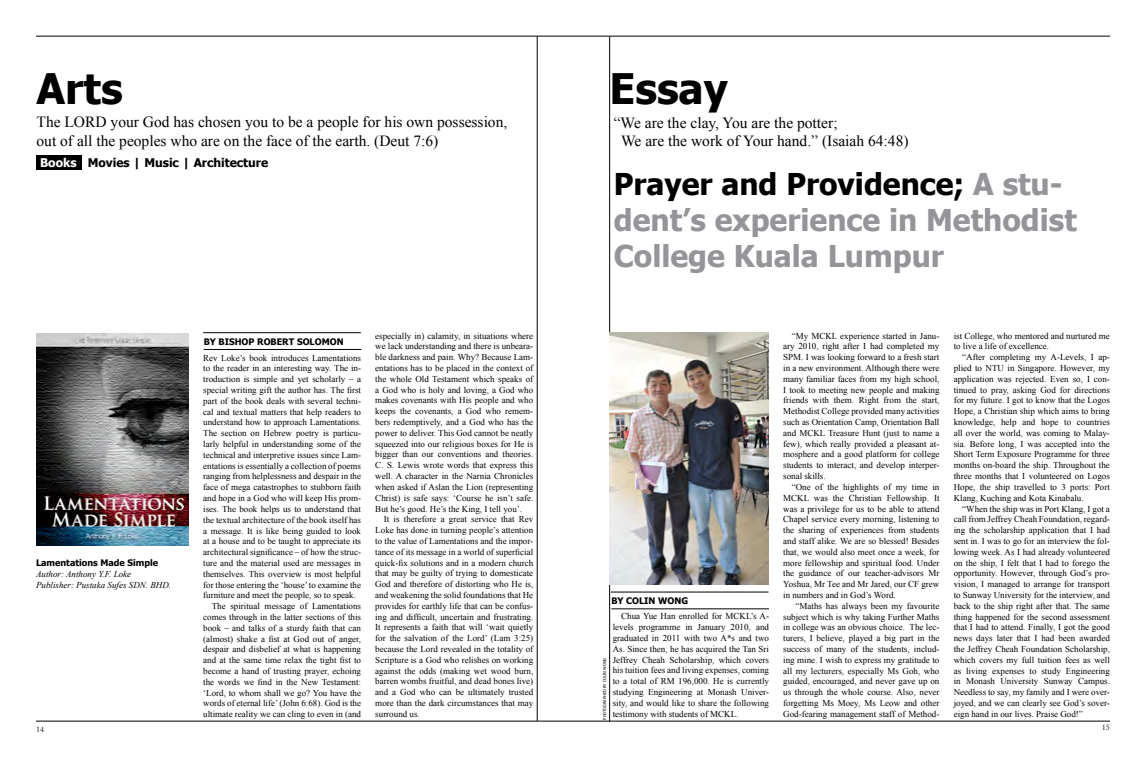
<style>
.page{position:relative;width:1146px;height:757px;background:#fff}
.page>*{position:absolute;margin:0;border:0;box-sizing:border-box;transform-origin:0 0}
.t1{font:700 42px "Tahoma";color:#000}
.t2{font:700 30px/36px "Tahoma";color:#939598}
.t3{font:15.5px/18.6px "Times New Roman";color:#000}
.t4{font:700 12px "Tahoma";color:#000}
.t5{font:9px/10.8px "Times New Roman";color:#000;text-align:justify}
.t6{font:700 9px "Tahoma";color:#000}
.t7{font:italic 9px/10.8px "Times New Roman";color:#000}
.t8{font:7px "Trajan Pro";color:#000}
.t9{font:4px "Tahoma";color:#000}
.s1{color:#fff}
.s2{color:#000}
</style>
<div class="page">
<div style="left:36px;top:155px;width:45px;height:14px;background:#000"></div>
<hr style="left:537px;top:36px;width:1px;height:685px;background:#000">
<hr style="left:609px;top:36px;width:1px;height:685px;background:#000">
<hr style="left:36px;top:36px;width:1073px;height:1px;background:#000">
<hr style="left:36px;top:721px;width:1073px;height:1px;background:#000">
<img style="left:36px;top:333px;width:153px;height:212px">
<hr style="left:203px;top:332px;width:158px;height:1px;background:#000">
<hr style="left:204px;top:349px;width:157px;height:1px;background:#000">
<hr style="left:610px;top:592px;width:158px;height:1px;background:#000">
<hr style="left:611px;top:608px;width:157px;height:1px;background:#000">
<img style="left:609px;top:332px;width:159px;height:253px">
<h1 class="t1" style="left:36px;top:59px;width:88px">Arts</h1>
<h1 class="t1" style="left:609px;top:60px;width:120px">Essay</h1>
<h3 class="t3" style="left:36px;top:113px;width:472px">The LORD your God has chosen you to be a people for his own possession, out of all the peoples who are on the face of the earth. (Deut 7:6)</h3>
<h3 class="t3" style="left:621px;top:113px;width:289px;text-indent:-7px">“We are the clay, You are the potter;<br>We are the work of Your hand.” (Isaiah 64:48)</h3>
<h3 class="t4" style="left:40px;top:154px;width:230px"><span class="s1">Books</span>| Movies | Music | Architecture</h3>
<p class="t6" style="left:36px;top:557px;width:124px">Lamentations Made Simple</p>
<p class="t7" style="left:36px;top:568px;width:136px">Author: Anthony Y.F. Loke<br>Publisher: Pustaka Sufes SDN. BHD.</p>
<p class="t6" style="left:204px;top:335px;width:80px">BY BISHOP ROBERT</p>
<p class="t6" style="left:297px;top:335px;width:47px">SOLOMON</p>
<p class="t5" style="left:203px;top:352px;width:159px">Rev Loke’s book introduces Lamentations</p>
<p class="t5" style="left:203px;top:363px;width:159px">to the reader in an interesting way. The in-</p>
<p class="t5" style="left:203px;top:374px;width:159px">troduction is simple and yet scholarly – a</p>
<p class="t5" style="left:203px;top:384px;width:159px">special writing gift the author has. The first</p>
<p class="t5" style="left:203px;top:395px;width:159px">part of the book deals with several techni-</p>
<p class="t5" style="left:203px;top:406px;width:159px">cal and textual matters that help readers to</p>
<p class="t5" style="left:203px;top:417px;width:159px">understand how to approach Lamentations.</p>
<p class="t5" style="left:203px;top:428px;width:159px">The section on Hebrew poetry is particu-</p>
<p class="t5" style="left:203px;top:438px;width:159px">larly helpful in understanding some of the</p>
<p class="t5" style="left:203px;top:449px;width:159px">technical and interpretive issues since Lam-</p>
<p class="t5" style="left:203px;top:460px;width:159px">entations is essentially a collection of poems</p>
<p class="t5" style="left:203px;top:471px;width:159px">ranging from helplessness and despair in the</p>
<p class="t5" style="left:203px;top:482px;width:159px">face of mega catastrophes to stubborn faith</p>
<p class="t5" style="left:203px;top:492px;width:159px">and hope in a God who will keep His prom-</p>
<p class="t5" style="left:203px;top:503px;width:159px">ises. The book helps us to understand that</p>
<p class="t5" style="left:203px;top:514px;width:159px">the textual architecture of the book itself has</p>
<p class="t5" style="left:203px;top:525px;width:159px">a message. It is like being guided to look</p>
<p class="t5" style="left:203px;top:536px;width:159px">at a house and to be taught to appreciate its</p>
<p class="t5" style="left:203px;top:546px;width:159px">architectural significance – of how the struc-</p>
<p class="t5" style="left:203px;top:557px;width:159px">ture and the material used are messages in</p>
<p class="t5" style="left:203px;top:568px;width:159px">themselves. This overview is most helpful</p>
<p class="t5" style="left:203px;top:579px;width:159px">for those entering the ‘house’ to examine the</p>
<p class="t5" style="left:203px;top:590px;width:154px">furniture and meet the people, so to speak.</p>
<p class="t5" style="left:212px;top:600px;width:151px">The spiritual message of Lamentations</p>
<p class="t5" style="left:203px;top:611px;width:159px">comes through in the latter sections of this</p>
<p class="t5" style="left:203px;top:622px;width:159px">book – and talks of a sturdy faith that can</p>
<p class="t5" style="left:203px;top:633px;width:159px">(almost) shake a fist at God out of anger,</p>
<p class="t5" style="left:203px;top:644px;width:159px">despair and disbelief at what is happening</p>
<p class="t5" style="left:203px;top:654px;width:159px">and at the same time relax the tight fist to</p>
<p class="t5" style="left:203px;top:665px;width:159px">become a hand of trusting prayer, echoing</p>
<p class="t5" style="left:203px;top:676px;width:159px">the words we find in the New Testament:</p>
<p class="t5" style="left:203px;top:687px;width:159px">‘Lord, to whom shall we go? You have the</p>
<p class="t5" style="left:203px;top:698px;width:159px">words of eternal life’ (John 6:68). God is the</p>
<p class="t5" style="left:203px;top:708px;width:159px">ultimate reality we can cling to even in (and</p>
<p class="t5" style="left:375px;top:330px;width:159px">especially in) calamity, in situations where we lack understanding and there is unbeara&shy;ble darkness and pain. Why? Because Lam&shy;entations has to be placed in the context of the whole Old Testament which speaks of a God who is holy and loving, a God who makes covenants with His people and who keeps the covenants, a God who remem&shy;bers redemptively, and a God who has the power to deliver. This God cannot be neatly squeezed into our religious boxes for He is bigger than our conventions and theories.<br>C. S. Lewis wrote words that express this well. A character in the Narnia Chronicles when asked if Aslan the Lion (representing Christ) is safe says: ‘Course he isn’t safe.<br>But he’s good. He’s the King, I tell you’.</p>
<p class="t5" style="left:375px;top:514px;width:159px;text-indent:9px">It is therefore a great service that Rev Loke has done in turning people’s attention to the value of Lamentations and the impor&shy;tance of its message in a world of superficial quick-fix solutions and in a modern church that may be guilty of trying to domesticate God and therefore of distorting who He is, and weakening the solid foundations that He provides for earthly life that can be confus&shy;ing and difficult, uncertain and frustrating.<br>It represents a faith that will ‘wait quietly for the salvation of the Lord’ (Lam 3:25) because the Lord revealed in the totality of Scripture is a God who relishes on working against the odds (making wet wood burn, barren wombs fruitful, and dead bones live) and a God who can be ultimately trusted more than the dark circumstances that may surround us.</p>
<h2 class="t2" style="left:613px;top:164px;width:464px"><span class="s2">Prayer and Providence;</span> A stu&shy;dent’s experience in Methodist<br>College Kuala Lumpur</h2>
<p class="t6" style="left:611px;top:595px;width:71px">BY COLIN WONG</p>
<p class="t5" style="left:612px;top:611px;width:158px;text-indent:9px">Chua Yue Han enrolled for MCKL’s A&shy;levels programme in January 2010, and graduated in 2011 with two A*s and two As. Since then, he has acquired the Tan Sri Jeffrey Cheah Scholarship, which covers his tuition fees and living expenses, coming to a total of RM 196,000. He is currently studying Engineering at Monash Univer&shy;sity, and would like to share the following testimony with students of MCKL.</p>
<p class="t9" style="left:602px;top:719px;width:63px;rotate:-90deg">PHOTOGRAPHED BY COLIn Wong</p>
<p class="t5" style="left:783px;top:330px;width:158px;text-indent:9px">“My MCKL experience started in Janu&shy;ary 2010, right after I had completed my SPM. I was looking forward to a fresh start in a new environment. Although there were many familiar faces from my high school, I took to meeting new people and making friends with them. Right from the start, Methodist College provided many activities such as Orientation Camp, Orientation Ball and MCKL Treasure Hunt (just to name a few), which really provided a pleasant at&shy;mosphere and a good platform for college students to interact, and develop interper&shy;sonal skills.</p>
<p class="t5" style="left:783px;top:481px;width:158px;text-indent:9px">“One of the highlights of my time in MCKL was the Christian Fellowship. It was a privilege for us to be able to attend Chapel service every morning, listening to the sharing of experiences from students and staff alike. We are so blessed! Besides that, we would also meet once a week, for more fellowship and spiritual food. Under the guidance of our teacher-advisors Mr Yoshua, Mr Tee and Mr Jared, our CF grew in numbers and in God’s Word.</p>
<p class="t5" style="left:783px;top:600px;width:158px;text-indent:12px">“Maths has always been my favourite subject which is why taking Further Maths in college was an obvious choice. The lec&shy;turers, I believe, played a big part in the success of many of the students, includ&shy;ing mine. I wish to express my gratitude to all my lecturers, especially Ms Goh, who guided, encouraged, and never gave up on us through the whole course. Also, never forgetting Ms Moey, Ms Leow and other God-fearing management staff of Method-</p>
<p class="t5" style="left:953px;top:330px;width:158px">ist College, who mentored and nurtured me to live a life of excellence.</p>
<p class="t5" style="left:953px;top:352px;width:158px;text-indent:9px">“After completing my A-Levels, I ap&shy;plied to NTU in Singapore. However, my application was rejected. Even so, I con&shy;tinued to pray, asking God for directions for my future. I got to know that the Logos Hope, a Christian ship which aims to bring knowledge, help and hope to countries all over the world, was coming to Malay&shy;sia. Before long, I was accepted into the Short Term Exposure Programme for three months on-board the ship. Throughout the three months that I volunteered on Logos Hope, the ship travelled to 3 ports: Port Klang, Kuching and Kota Kinabalu.</p>
<p class="t5" style="left:953px;top:503px;width:158px;text-indent:9px">“When the ship was in Port Klang, I got a call from Jeffrey Cheah Foundation, regard&shy;ing the scholarship application that I had sent in. I was to go for an interview the fol&shy;lowing week. As I had already volunteered on the ship, I felt that I had to forego the opportunity. However, through God’s pro&shy;vision, I managed to arrange for transport to Sunway University for the interview, and back to the ship right after that. The same thing happened for the second assessment that I had to attend. Finally, I got the good news days later that I had been awarded the Jeffrey Cheah Foundation Scholarship, which covers my full tuition fees as well as living expenses to study Engineering in Monash University Sunway Campus.<br>Needless to say, my family and I were over&shy;joyed, and we can clearly see God’s sover&shy;eign hand in our lives. Praise God!”</p>
<p class="t8" style="left:36px;top:724px;width:9px">14</p>
<p class="t8" style="left:1101px;top:723px;width:9px">15</p>
</div>
